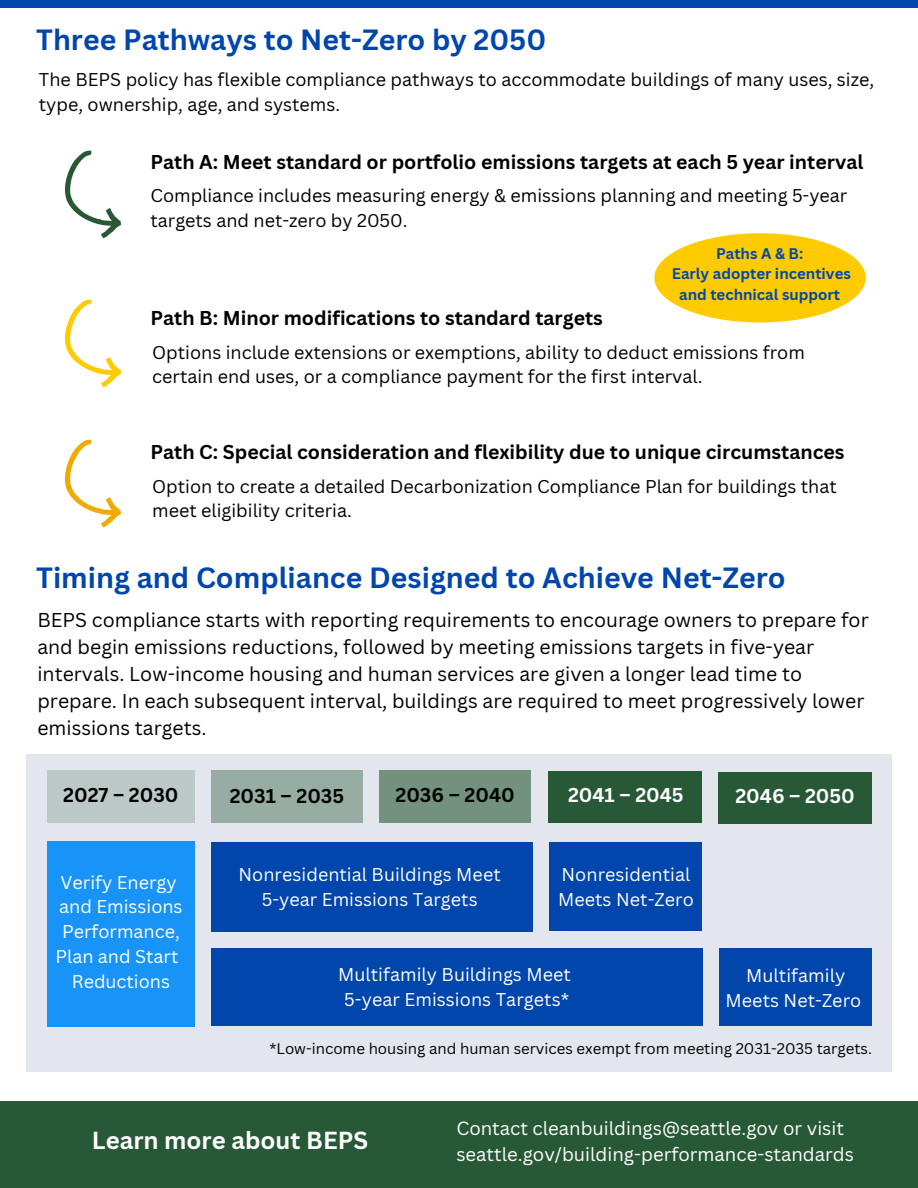
<style>
.page{position:relative;width:918px;height:1188px;background:#fff}
.page>*{position:absolute;margin:0;border:0;box-sizing:border-box;transform-origin:0 0}
.t1{font:700 28.5px "Canva Sans";color:#0046ad}
.t2{font:700 24px "Canva Sans";color:#fff}
.t3{font:19.5px/27px "Canva Sans";color:#000}
.t4{font:700 19.5px "Canva Sans";color:#000}
.t5{font:700 19.5px "Canva Sans";color:#fff}
.t6{font:18.45px/25.8px "Canva Sans";color:#fff}
.t7{font:18px/24.8px "Canva Sans";color:#000}
.t8{font:18px/24.8px "Canva Sans";letter-spacing:.005em;color:#fff;text-align:center}
.t9{font:15px "Canva Sans";color:#000}
.t10{font:700 15px/20.2px "Canva Sans";color:#0046ad;text-align:center}
</style>
<div class="page">
<div style="left:0;top:1101px;width:918px;height:87px;background:#275937"></div>
<div style="left:0;top:0;width:918px;height:8px;background:#0046ad"></div>
<svg style="left:65px;top:151px;width:56px;height:87px"></svg>
<svg style="left:65px;top:440px;width:56px;height:87px"></svg>
<svg style="left:65px;top:300px;width:56px;height:87px"></svg>
<div style="left:26px;top:754px;width:866px;height:318px;background:#e3e6ed"></div>
<div style="left:211px;top:842px;width:322px;height:89px;background:#0046ad"></div>
<div style="left:211px;top:948px;width:491px;height:78px;background:#0046ad"></div>
<div style="left:47px;top:771px;width:148px;height:52px;background:#bdc9c8"></div>
<div style="left:718px;top:772px;width:154px;height:51px;background:#275937"></div>
<div style="left:379px;top:771px;width:152px;height:52px;background:#72917f"></div>
<div style="left:211px;top:771px;width:151px;height:52px;background:#97ada4"></div>
<div style="left:548px;top:772px;width:153px;height:51px;background:#275937"></div>
<div style="left:47px;top:842px;width:147px;height:185px;background:#1893f8"></div>
<div style="left:550px;top:843px;width:152px;height:88px;background:#0046ad"></div>
<div style="left:719px;top:948px;width:153px;height:78px;background:#0046ad"></div>
<div style="left:654px;top:233px;width:212px;height:90px;background:#fecb00;border-radius:50%"></div>
<p class="t1" style="left:36px;top:20px;width:512px">Three Pathways to Net-Zero by 2050</p>
<p class="t7" style="left:39px;top:67px;width:837px">The BEPS policy has flexible compliance pathways to accommodate buildings of many uses, size, type, ownership, age, and systems.</p>
<p class="t4" style="left:150px;top:148px;width:714px">Path A: Meet standard or portfolio emissions targets at each 5 year interval</p>
<p class="t7" style="left:150px;top:183px;width:699px">Compliance includes measuring energy &amp; emissions planning and meeting 5-year targets and net-zero by 2050.</p>
<p class="t10" style="left:716px;top:243px;width:89px">Paths A &amp; B:</p>
<p class="t10" style="left:672px;top:263px;width:180px">Early adopter incentives and technical support</p>
<p class="t4" style="left:150px;top:304px;width:454px">Path B: Minor modifications to standard targets</p>
<p class="t7" style="left:152px;top:339px;width:654px">Options include extensions or exemptions, ability to deduct emissions from certain end uses, or a compliance payment for the first interval.</p>
<p class="t4" style="left:150px;top:438px;width:696px">Path C: Special consideration and flexibility due to unique circumstances</p>
<p class="t7" style="left:152px;top:473px;width:686px">Option to create a detailed Decarbonization Compliance Plan for buildings that meet eligibility criteria.</p>
<p class="t1" style="left:36px;top:557px;width:751px">Timing and Compliance Designed to Achieve Net-Zero</p>
<p class="t3" style="left:37px;top:606px;width:833px">BEPS compliance starts with reporting requirements to encourage owners to prepare for and begin emissions reductions, followed by meeting emissions targets in five-year intervals. Low-income housing and human services are given a longer lead time to prepare. In each subsequent interval, buildings are required to meet progressively lower emissions targets.</p>
<p class="t4" style="left:63px;top:782px;width:117px">2027 – 2030</p>
<p class="t4" style="left:230px;top:782px;width:116px">2031 – 2035</p>
<p class="t4" style="left:395px;top:782px;width:121px">2036 – 2040</p>
<p class="t5" style="left:568px;top:782px;width:117px">2041 – 2045</p>
<p class="t5" style="left:735px;top:782px;width:121px">2046 – 2050</p>
<p class="t8" style="left:61px;top:869px;width:118px">Verify Energy</p>
<p class="t8" style="left:55px;top:894px;width:129px">and Emissions<br>Performance,<br>Plan and Start<br>Reductions</p>
<p class="t8" style="left:239px;top:862px;width:264px">Nonresidential Buildings Meet</p>
<p class="t8" style="left:262px;top:887px;width:217px">5-year Emissions Targets</p>
<p class="t8" style="left:558px;top:861px;width:137px;text-align:left">Nonresidential<br>Meets Net-Zero</p>
<p class="t8" style="left:338px;top:962px;width:234px">Multifamily Buildings Meet</p>
<p class="t8" style="left:344px;top:986px;width:226px">5-year Emissions Targets*</p>
<p class="t8" style="left:726px;top:963px;width:137px">Multifamily<br>Meets Net-Zero</p>
<p class="t9" style="left:269px;top:1038px;width:604px">*Low-income housing and human services exempt from meeting 2031-2035 targets.</p>
<p class="t2" style="left:92px;top:1123px;width:278px">Learn more about BEPS</p>
<p class="t6" style="left:456px;top:1115px;width:399px">Contact cleanbuildings@seattle.gov or visit seattle.gov/building-performance-standards</p>
</div>
